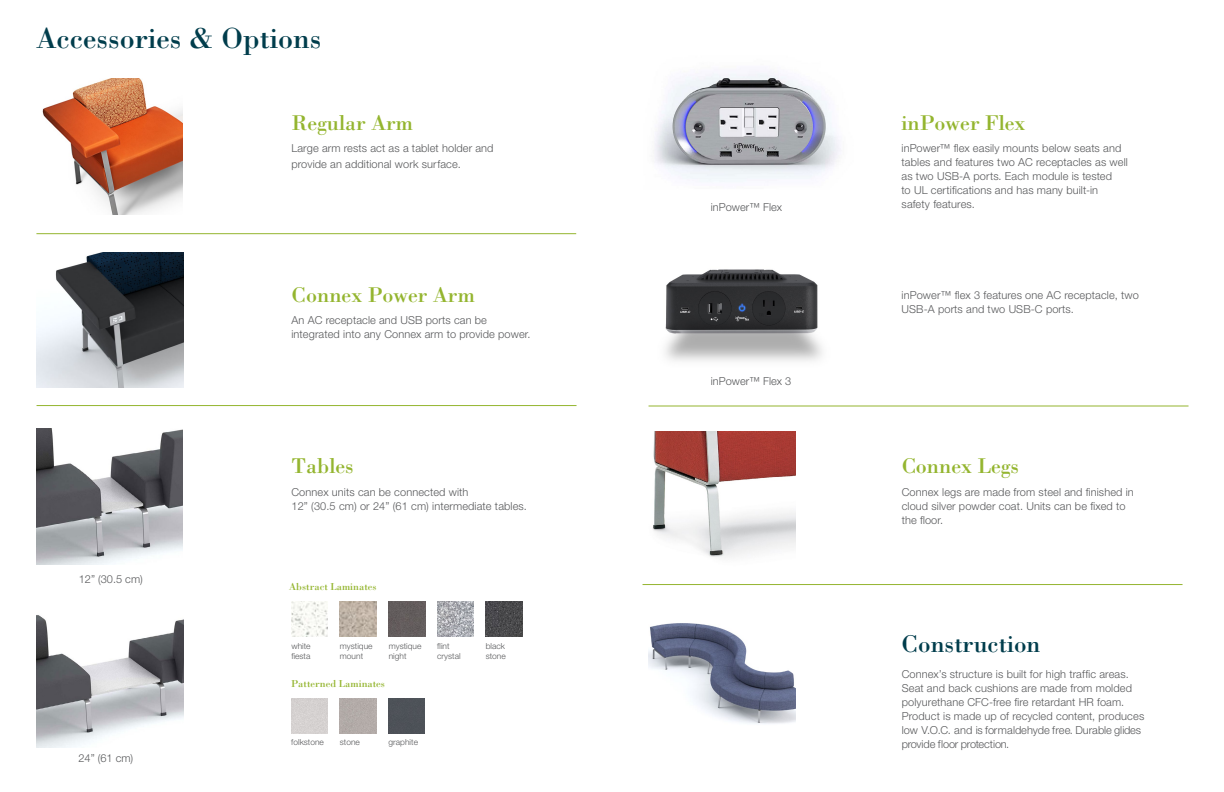
<style>
.page{position:relative;width:1224px;height:792px;background:#fff}
.page>*{position:absolute;margin:0;border:0;box-sizing:border-box;transform-origin:0 0}
.t1{font:30px "Bodoni LT Std";color:#003d4c}
.t2{font:25px "Bodoni LT Std";color:#003d4c}
.t3{font:22px "Bodoni LT Std";color:#94b52f}
.t4{font:300 11px/14px "Helvetica Neue LT Std";letter-spacing:.01em;color:#58595b}
.t5{font:10.4px "Bodoni LT Std";color:#94b52f}
.t6{font:300 8.3px/10px "Helvetica Neue LT Std";color:#58595b}
</style>
<div class="page">
<hr style="left:37px;top:405px;width:540px;height:1px;background:#94b52f">
<img style="left:37px;top:252px;width:147px;height:136px">
<img style="left:42px;top:79px;width:140px;height:136px">
<img style="left:652px;top:431px;width:144px;height:127px">
<hr style="left:649px;top:406px;width:540px;height:1px;background:#94b52f">
<img style="left:649px;top:623px;width:147px;height:101px">
<img style="left:37px;top:429px;width:146px;height:135px">
<img style="left:37px;top:615px;width:146px;height:133px">
<img style="left:486px;top:602px;width:36px;height:34px">
<img style="left:437px;top:602px;width:37px;height:34px">
<img style="left:340px;top:602px;width:36px;height:34px">
<img style="left:389px;top:602px;width:36px;height:34px">
<img style="left:291px;top:602px;width:37px;height:34px">
<img style="left:292px;top:699px;width:35px;height:35px">
<img style="left:389px;top:699px;width:36px;height:35px">
<img style="left:340px;top:699px;width:36px;height:35px">
<hr style="left:36px;top:233px;width:540px;height:1px;background:#94b52f">
<img style="left:654px;top:71px;width:186px;height:111px">
<img style="left:665px;top:269px;width:157px;height:92px">
<hr style="left:643px;top:584px;width:540px;height:1px;background:#94b52f">
<h1 class="t1" style="left:37px;top:20px;width:286px">Accessories &amp; Options</h1>
<h3 class="t3" style="left:291px;top:109px;width:123px">Regular Arm</h3>
<p class="t4" style="left:291px;top:140px;width:204px;line-height:15.6px">Large arm rests act as a tablet holder and provide an additional work surface.</p>
<h3 class="t3" style="left:291px;top:281px;width:185px">Connex Power Arm</h3>
<p class="t4" style="left:291px;top:313px;width:241px">An AC receptacle and USB ports can be integrated into any Connex arm to provide power.</p>
<p class="t4" style="left:79px;top:572px;width:65px">12” (30.5 cm)</p>
<p class="t4" style="left:78px;top:751px;width:56px">24” (61 cm)</p>
<h3 class="t3" style="left:291px;top:453px;width:64px">Tables</h3>
<p class="t4" style="left:291px;top:485px;width:237px">Connex units can be connected with<br>12” (30.5 cm) or 24” (61 cm) intermediate tables.</p>
<p class="t5" style="left:289px;top:580px;width:89px">Abstract Laminates</p>
<p class="t6" style="left:291px;top:641px;width:21px">white fiesta</p>
<p class="t6" style="left:340px;top:641px;width:34px">mystique mount</p>
<p class="t6" style="left:389px;top:641px;width:34px">mystique night</p>
<p class="t6" style="left:437px;top:641px;width:25px">flint crystal</p>
<p class="t6" style="left:486px;top:641px;width:22px">black stone</p>
<p class="t5" style="left:291px;top:677px;width:95px">Patterned Laminates</p>
<p class="t6" style="left:291px;top:737px;width:34px">folkstone</p>
<p class="t6" style="left:340px;top:737px;width:22px">stone</p>
<p class="t6" style="left:389px;top:737px;width:31px">graphite</p>
<p class="t4" style="left:711px;top:200px;width:73px">inPower™ Flex</p>
<p class="t4" style="left:711px;top:374px;width:82px">inPower™ Flex 3</p>
<h3 class="t3" style="left:902px;top:109px;width:126px">inPower Flex</h3>
<p class="t4" style="left:902px;top:141px;width:228px">inPower™ flex easily mounts below seats and tables and features two AC receptacles as well as two USB-A ports. Each module is tested<br>to UL certifications and has many built-in safety features.</p>
<p class="t4" style="left:902px;top:288px;width:239px">inPower™ flex 3 features one AC receptacle, two<br>USB-A ports and two USB-C ports.</p>
<h3 class="t3" style="left:902px;top:453px;width:119px">Connex Legs</h3>
<p class="t4" style="left:902px;top:485px;width:234px">Connex legs are made from steel and finished in cloud silver powder coat. Units can be fixed to the floor.</p>
<h2 class="t2" style="left:902px;top:629px;width:140px">Construction</h2>
<p class="t4" style="left:902px;top:666px;width:244px">Connex’s structure is built for high traffic areas.<br>Seat and back cushions are made from molded polyurethane CFC-free fire retardant HR foam.<br>Product is made up of recycled content, produces low V.O.C. and is formaldehyde free. Durable glides provide floor protection.</p>
</div>
